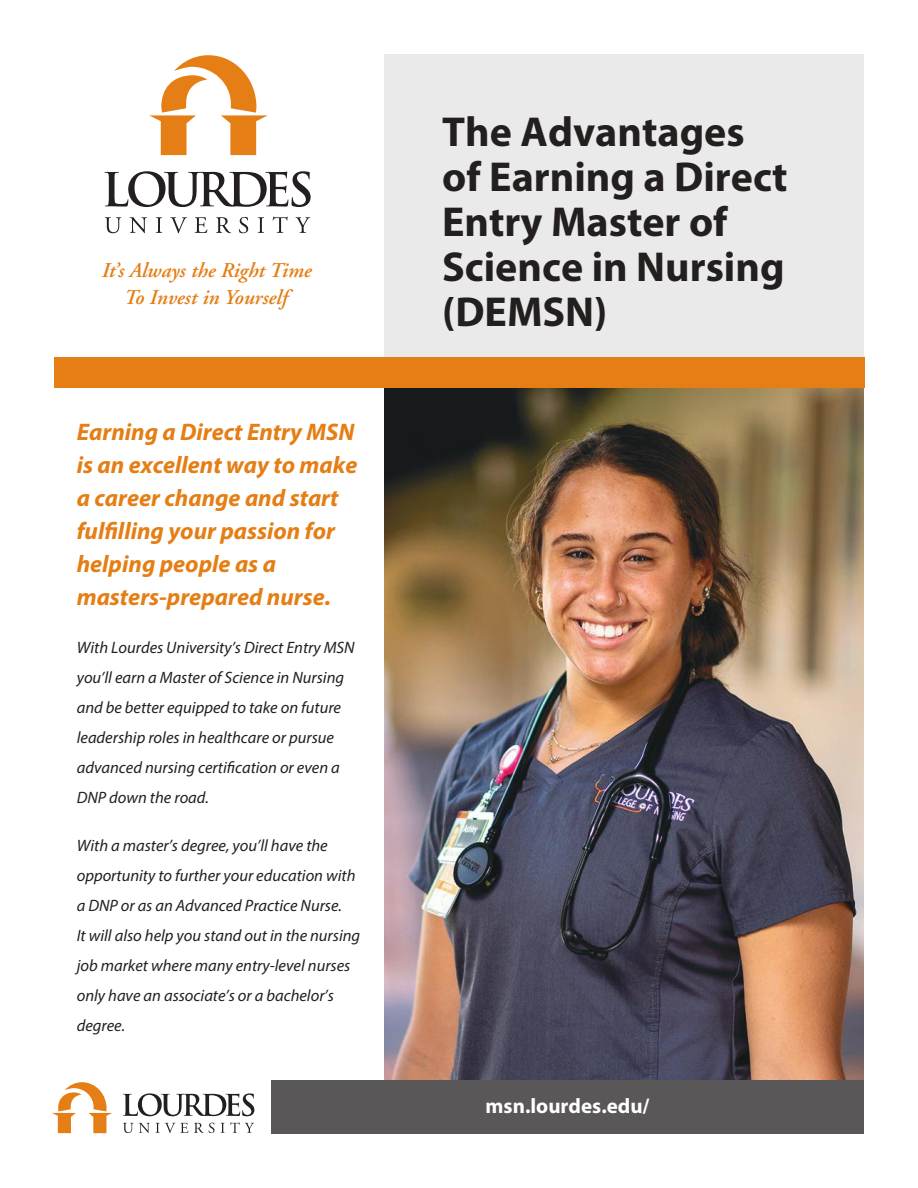
<style>
.page{position:relative;width:918px;height:1188px;background:#fff}
.page>*{position:absolute;margin:0;border:0;box-sizing:border-box;transform-origin:0 0}
.t1{font:700 42px/45px "Myriad Pro";color:#241f1f}
.t2{font:italic 700 24px/33px "Myriad Pro";color:#e47e15}
.t3{font:italic 600 21px/27px "Adobe Garamond";color:#e47e15;text-align:center}
.t4{font:700 21px "Myriad Pro";color:#fff}
.t5{font:italic 16.5px/30px "Myriad Pro";color:#241f1f}
</style>
<div class="page">
<img style="left:385px;top:388px;width:479px;height:692px">
<div style="left:271px;top:1080px;width:593px;height:54px;background:#5a5758"></div>
<div style="left:385px;top:54px;width:479px;height:316px;background:#ebeaea"></div>
<svg style="left:104px;top:171px;width:207px;height:36px"></svg>
<svg style="left:149px;top:55px;width:119px;height:100px"></svg>
<svg style="left:105px;top:217px;width:16px;height:16px"></svg>
<svg style="left:130px;top:217px;width:17px;height:16px"></svg>
<svg style="left:156px;top:217px;width:6px;height:16px"></svg>
<svg style="left:170px;top:217px;width:17px;height:16px"></svg>
<svg style="left:195px;top:217px;width:12px;height:16px"></svg>
<svg style="left:216px;top:217px;width:15px;height:16px"></svg>
<svg style="left:239px;top:217px;width:9px;height:16px"></svg>
<svg style="left:258px;top:217px;width:6px;height:16px"></svg>
<svg style="left:273px;top:217px;width:15px;height:16px"></svg>
<svg style="left:296px;top:217px;width:14px;height:16px"></svg>
<div style="left:54px;top:358px;width:810px;height:30px;background:#e47e15"></div>
<svg style="left:123px;top:1093px;width:131px;height:23px"></svg>
<svg style="left:123px;top:1123px;width:27px;height:10px"></svg>
<svg style="left:156px;top:1123px;width:59px;height:10px"></svg>
<svg style="left:221px;top:1122px;width:33px;height:11px"></svg>
<svg style="left:52px;top:1082px;width:60px;height:51px"></svg>
<p class="t3" style="left:102px;top:258px;width:211px">It’s Always the Right Time<br>To Invest in Yourself</p>
<h2 class="t2" style="left:77px;top:417px;width:282px">Earning a Direct Entry MSN is an excellent way to make a career change and start fulfilling your passion for helping people as a masters-prepared nurse.</h2>
<p class="t5" style="left:77px;top:634px;width:279px">With Lourdes University’s Direct Entry MSN you’ll earn a Master of Science in Nursing and be better equipped to take on future leadership roles in healthcare or pursue advanced nursing certification or even a DNP down the road.</p>
<p class="t5" style="left:77px;top:832px;width:285px">With a master’s degree, you’ll have the opportunity to further your education with a DNP or as an Advanced Practice Nurse.<br>It will also help you stand out in the nursing job market where many entry-level nurses only have an associate’s or a bachelor’s degree.</p>
<h1 class="t1" style="left:442px;top:113px;width:347px">The Advantages of Earning a Direct<br>Entry Master of<br>Science in Nursing (DEMSN)</h1>
<p class="t4" style="left:486px;top:1098px;width:166px">msn.lourdes.edu/</p>
</div>
